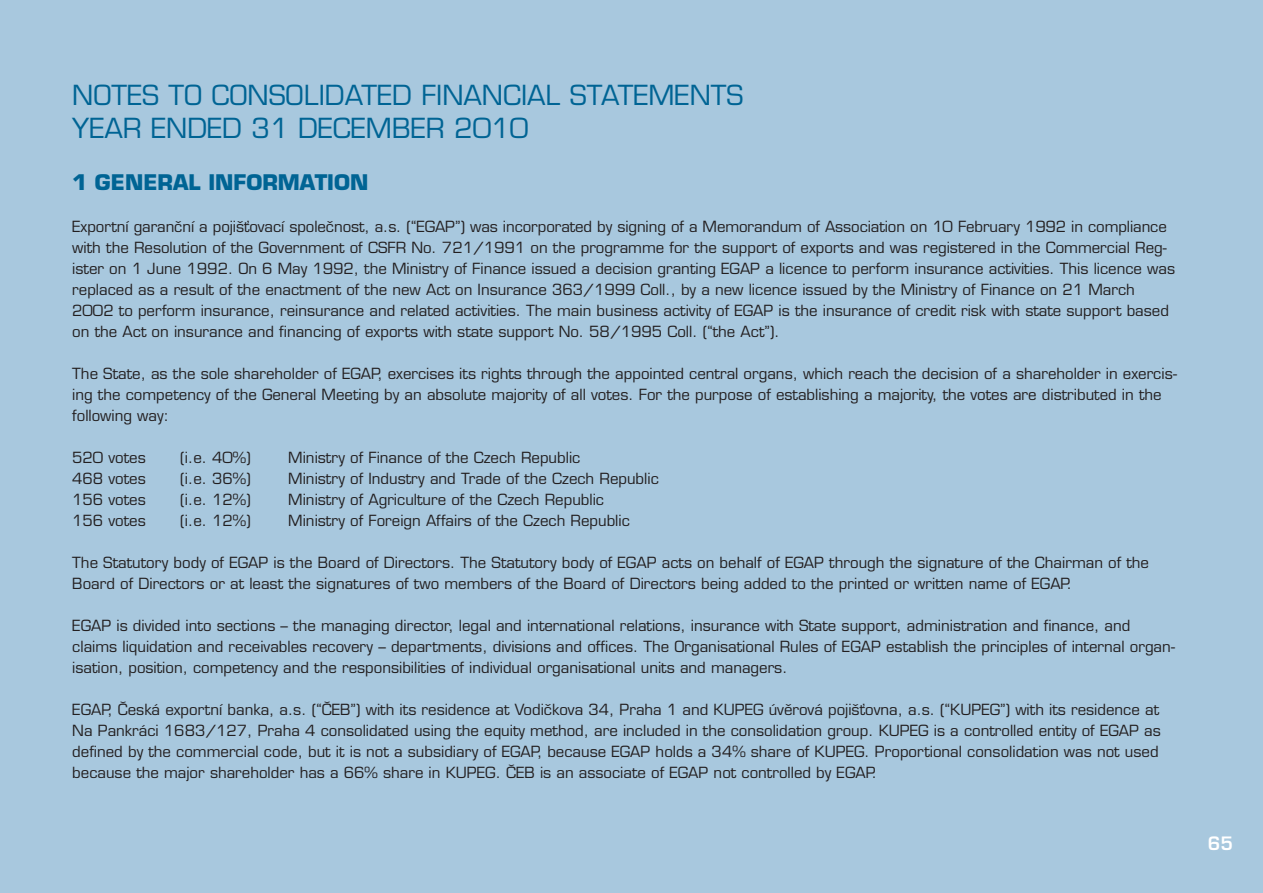
<style>
.page{position:relative;width:1263px;height:893px;background:#a8c8de}
.page>*{position:absolute;margin:0;border:0;box-sizing:border-box;transform-origin:0 0}
.t1{font:27px/32.4px "Eurostile CE";color:#006494}
.t2{font:700 21px "Eurostile CE";color:#006494}
.t3{font:600 18px "Eurostile CE";color:#fff}
.t4{font:15px/21px "Eurostile CE";color:#231f20}
</style>
<div class="page">
<h1 class="t1" style="left:72px;top:82px;width:673px">NOTES TO CONSOLIDATED FINANCIAL STATEMENTS<br>YEAR ENDED 31 DECEMBER 2010</h1>
<h2 class="t2" style="left:72px;top:174px;width:297px">1 GENERAL INFORMATION</h2>
<p class="t4" style="left:72px;top:218px;width:1104px">Exportní garanční a pojišťovací společnost, a.s. (“EGAP”) was incorporated by signing of a Memorandum of Association on 10 February 1992 in compliance with the Resolution of the Government of CSFR No. 721/1991 on the programme for the support of exports and was registered in the Commercial Reg&shy;ister on 1 June 1992. On 6 May 1992, the Ministry of Finance issued a decision granting EGAP a licence to perform insurance activities. This licence was replaced as a result of the enactment of the new Act on Insurance 363/1999 Coll., by a new licence issued by the Ministry of Finance on 21 March 2002 to perform insurance, reinsurance and related activities. The main business activity of EGAP is the insurance of credit risk with state support based on the Act on insurance and financing of exports with state support No. 58/1995 Coll. (“the Act”).</p>
<p class="t4" style="left:72px;top:365px;width:1106px">The State, as the sole shareholder of EGAP, exercises its rights through the appointed central organs, which reach the decision of a shareholder in exercis&shy;ing the competency of the General Meeting by an absolute majority of all votes. For the purpose of establishing a majority, the votes are distributed in the following way:</p>
<p class="t4" style="left:72px;top:449px;width:75px">520 votes</p>
<p class="t4" style="left:180px;top:449px;width:72px">(i.e. 40%)</p>
<p class="t4" style="left:288px;top:449px;width:294px">Ministry of Finance of the Czech Republic</p>
<p class="t4" style="left:72px;top:470px;width:75px">468 votes</p>
<p class="t4" style="left:180px;top:470px;width:72px">(i.e. 36%)</p>
<p class="t4" style="left:288px;top:470px;width:372px">Ministry of Industry and Trade of the Czech Republic</p>
<p class="t4" style="left:72px;top:491px;width:75px">156 votes</p>
<p class="t4" style="left:180px;top:491px;width:72px">(i.e. 12%)</p>
<p class="t4" style="left:288px;top:491px;width:317px">Ministry of Agriculture of the Czech Republic</p>
<p class="t4" style="left:72px;top:512px;width:75px">156 votes</p>
<p class="t4" style="left:180px;top:512px;width:72px">(i.e. 12%)</p>
<p class="t4" style="left:288px;top:512px;width:343px">Ministry of Foreign Affairs of the Czech Republic</p>
<p class="t4" style="left:72px;top:554px;width:1078px">The Statutory body of EGAP is the Board of Directors. The Statutory body of EGAP acts on behalf of EGAP through the signature of the Chairman of the<br>Board of Directors or at least the signatures of two members of the Board of Directors being added to the printed or written name of EGAP.</p>
<p class="t4" style="left:72px;top:617px;width:1104px">EGAP is divided into sections – the managing director, legal and international relations, insurance with State support, administration and finance, and claims liquidation and receivables recovery – departments, divisions and offices. The Organisational Rules of EGAP establish the principles of internal organ&shy;isation, position, competency and the responsibilities of individual organisational units and managers.</p>
<p class="t4" style="left:72px;top:701px;width:1090px">EGAP, Česká exportní banka, a.s. (“ČEB”) with its residence at Vodičkova 34, Praha 1 and KUPEG úvěrová pojišťovna, a.s. (“KUPEG”) with its residence at Na Pankráci 1683/127, Praha 4 consolidated using the equity method, are included in the consolidation group. KUPEG is a controlled entity of EGAP as defined by the commercial code, but it is not a subsidiary of EGAP, because EGAP holds a 34% share of KUPEG. Proportional consolidation was not used because the major shareholder has a 66% share in KUPEG. ČEB is an associate of EGAP not controlled by EGAP.</p>
<p class="t3" style="left:1208px;top:837px;width:27px">65</p>
</div>
